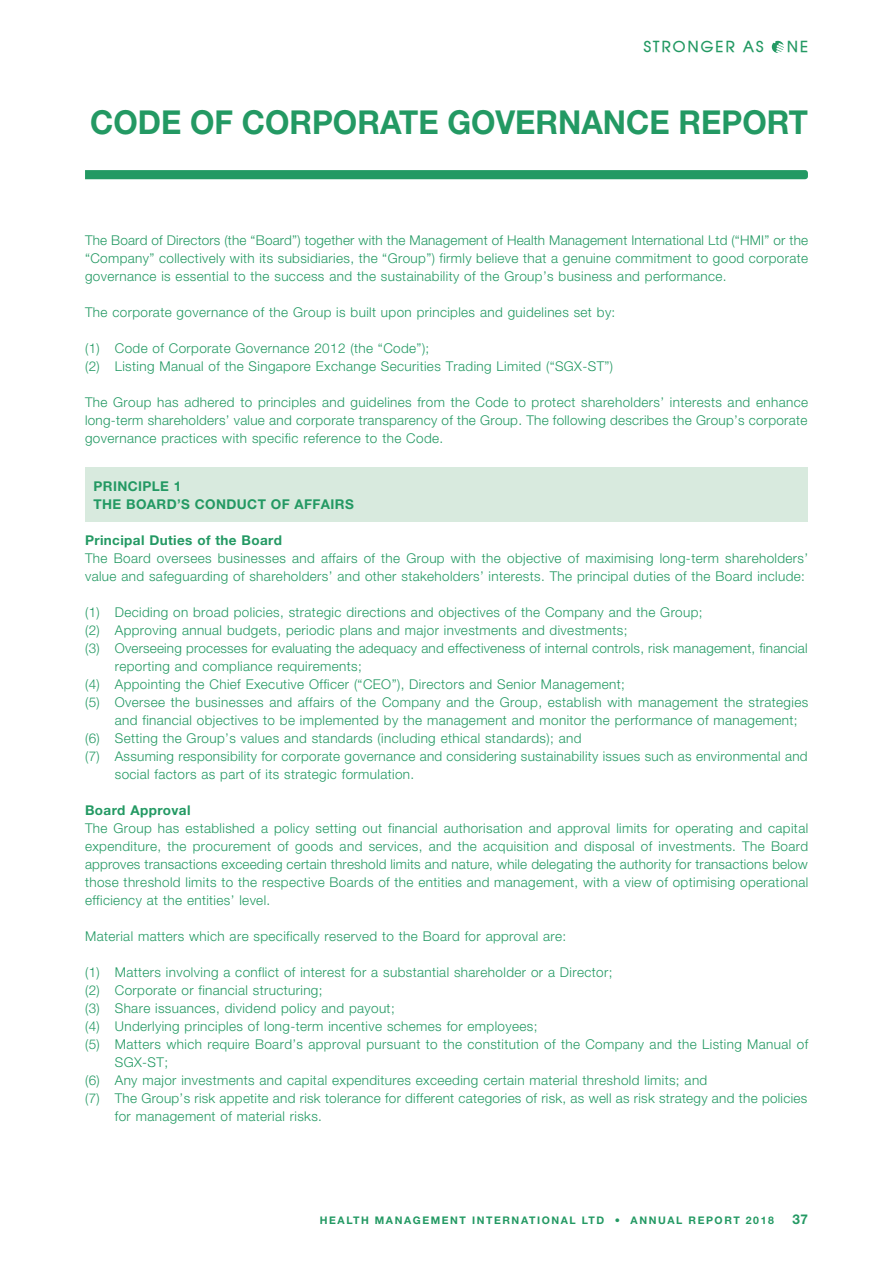
<style>
.page{position:relative;width:893px;height:1263px;background:#fff}
.page>*{position:absolute;margin:0;border:0;box-sizing:border-box;transform-origin:0 0}
.t1{font:700 33px "Helvetica Neue LT Std";color:#239963;scale:.95 1}
.t2{font:700 15px "Atilla";letter-spacing:.15em;color:#239963}
._00_E_Body_Text{font:300 13.5px/18px "Helvetica Neue LT Std";letter-spacing:.03em;color:#239963}
._01_E_Heading_Body{font:700 13.5px "Helvetica Neue LT Std";letter-spacing:.03em;color:#239963}
._02_E_Subheading_Bod{font:700 13.5px "Helvetica Neue LT Std";letter-spacing:.03em;color:#239963}
._00_E_Body_Text-2{font:700 13.5px "Helvetica Neue LT Std";letter-spacing:.03em;color:#239963}
.t3{font:700 10.5px "Helvetica Neue LT Std";letter-spacing:.15em;color:#239963}
</style>
<div class="page">
<div style="left:85px;top:468px;width:723px;height:54px;background:#d8eade"></div>
<svg style="left:85px;top:170px;width:723px;height:9px;background:#259a64"></svg>
<svg style="left:772px;top:41px;width:12px;height:12px"></svg>
<p class="t2" style="left:644px;top:36px;width:121px">STRONGER AS</p>
<p class="t2" style="left:787px;top:36px;width:22px">NE</p>
<h1 class="t1" style="left:90px;top:102px;width:757px">CODE OF CORPORATE GOVERNANCE REPORT</h1>
<p class="_00_E_Body_Text" style="left:85px;top:231px;width:725px;text-align:justify">The Board of Directors (the “Board”) together with the Management of Health Management International Ltd (“HMI” or the “Company” collectively with its subsidiaries, the “Group”) firmly believe that a genuine commitment to good corporate governance is essential to the success and the sustainability of the Group’s business and performance.</p>
<p class="_00_E_Body_Text" style="left:85px;top:303px;width:532px">The corporate governance of the Group is built upon principles and guidelines set by:</p>
<p class="_00_E_Body_Text" style="left:85px;top:339px;width:346px">(1) Code of Corporate Governance 2012 (the “Code”);</p>
<p class="_00_E_Body_Text" style="left:85px;top:357px;width:530px">(2) Listing Manual of the Singapore Exchange Securities Trading Limited (“SGX-ST”)</p>
<p class="_00_E_Body_Text" style="left:85px;top:393px;width:725px;text-align:justify">The Group has adhered to principles and guidelines from the Code to protect shareholders’ interests and enhance long-term shareholders’ value and corporate transparency of the Group. The following describes the Group’s corporate governance practices with specific reference to the Code.</p>
<p class="_01_E_Heading_Body" style="left:94px;top:478px;width:89px">PRINCIPLE 1</p>
<p class="_01_E_Heading_Body" style="left:94px;top:496px;width:262px">THE BOARD’S CONDUCT OF AFFAIRS</p>
<p class="_02_E_Subheading_Bod" style="left:85px;top:532px;width:199px">Principal Duties of the Board</p>
<p class="_00_E_Body_Text" style="left:85px;top:549px;width:725px">The Board oversees businesses and affairs of the Group with the objective of maximising long-term shareholders’ value and safeguarding of shareholders’ and other stakeholders’ interests. The principal duties of the Board include:</p>
<p class="_00_E_Body_Text" style="left:85px;top:603px;width:619px">(1) Deciding on broad policies, strategic directions and objectives of the Company and the Group;</p>
<p class="_00_E_Body_Text" style="left:85px;top:621px;width:544px">(2) Approving annual budgets, periodic plans and major investments and divestments;</p>
<p class="_00_E_Body_Text" style="left:115px;top:639px;width:694px;text-indent:-30px">(3) Overseeing processes for evaluating the adequacy and effectiveness of internal controls, risk management, financial reporting and compliance requirements;</p>
<p class="_00_E_Body_Text" style="left:85px;top:675px;width:541px">(4) Appointing the Chief Executive Officer (“CEO”), Directors and Senior Management;</p>
<p class="_00_E_Body_Text" style="left:115px;top:693px;width:695px;text-indent:-30px">(5) Oversee the businesses and affairs of the Company and the Group, establish with management the strategies and financial objectives to be implemented by the management and monitor the performance of management;</p>
<p class="_00_E_Body_Text" style="left:85px;top:729px;width:498px">(6) Setting the Group’s values and standards (including ethical standards); and</p>
<p class="_00_E_Body_Text" style="left:115px;top:747px;width:694px;text-indent:-30px">(7) Assuming responsibility for corporate governance and considering sustainability issues such as environmental and social factors as part of its strategic formulation.</p>
<p class="_00_E_Body_Text-2" style="left:85px;top:802px;width:107px">Board Approval</p>
<p class="_00_E_Body_Text" style="left:85px;top:819px;width:725px;text-align:justify">The Group has established a policy setting out financial authorisation and approval limits for operating and capital expenditure, the procurement of goods and services, and the acquisition and disposal of investments. The Board approves transactions exceeding certain threshold limits and nature, while delegating the authority for transactions below those threshold limits to the respective Boards of the entities and management, with a view of optimising operational efficiency at the entities’ level.</p>
<p class="_00_E_Body_Text" style="left:85px;top:927px;width:483px">Material matters which are specifically reserved to the Board for approval are:</p>
<p class="_00_E_Body_Text" style="left:85px;top:963px;width:529px">(1) Matters involving a conflict of interest for a substantial shareholder or a Director;</p>
<p class="_00_E_Body_Text" style="left:85px;top:981px;width:239px">(2) Corporate or financial structuring;</p>
<p class="_00_E_Body_Text" style="left:85px;top:999px;width:311px">(3) Share issuances, dividend policy and payout;</p>
<p class="_00_E_Body_Text" style="left:85px;top:1017px;width:454px">(4) Underlying principles of long-term incentive schemes for employees;</p>
<p class="_00_E_Body_Text" style="left:115px;top:1035px;width:695px;text-indent:-30px">(5) Matters which require Board’s approval pursuant to the constitution of the Company and the Listing Manual of<br>SGX-ST;</p>
<p class="_00_E_Body_Text" style="left:85px;top:1071px;width:624px">(6) Any major investments and capital expenditures exceeding certain material threshold limits; and</p>
<p class="_00_E_Body_Text" style="left:115px;top:1089px;width:694px;text-indent:-30px">(7) The Group’s risk appetite and risk tolerance for different categories of risk, as well as risk strategy and the policies for management of material risks.</p>
<p class="t3" style="left:320px;top:1213px;width:456px">HEALTH MANAGEMENT INTERNATIONAL LTD • ANNUAL REPORT 2018</p>
<p class="_01_E_Heading_Body" style="left:792px;top:1211px;width:17px">37</p>
</div>
